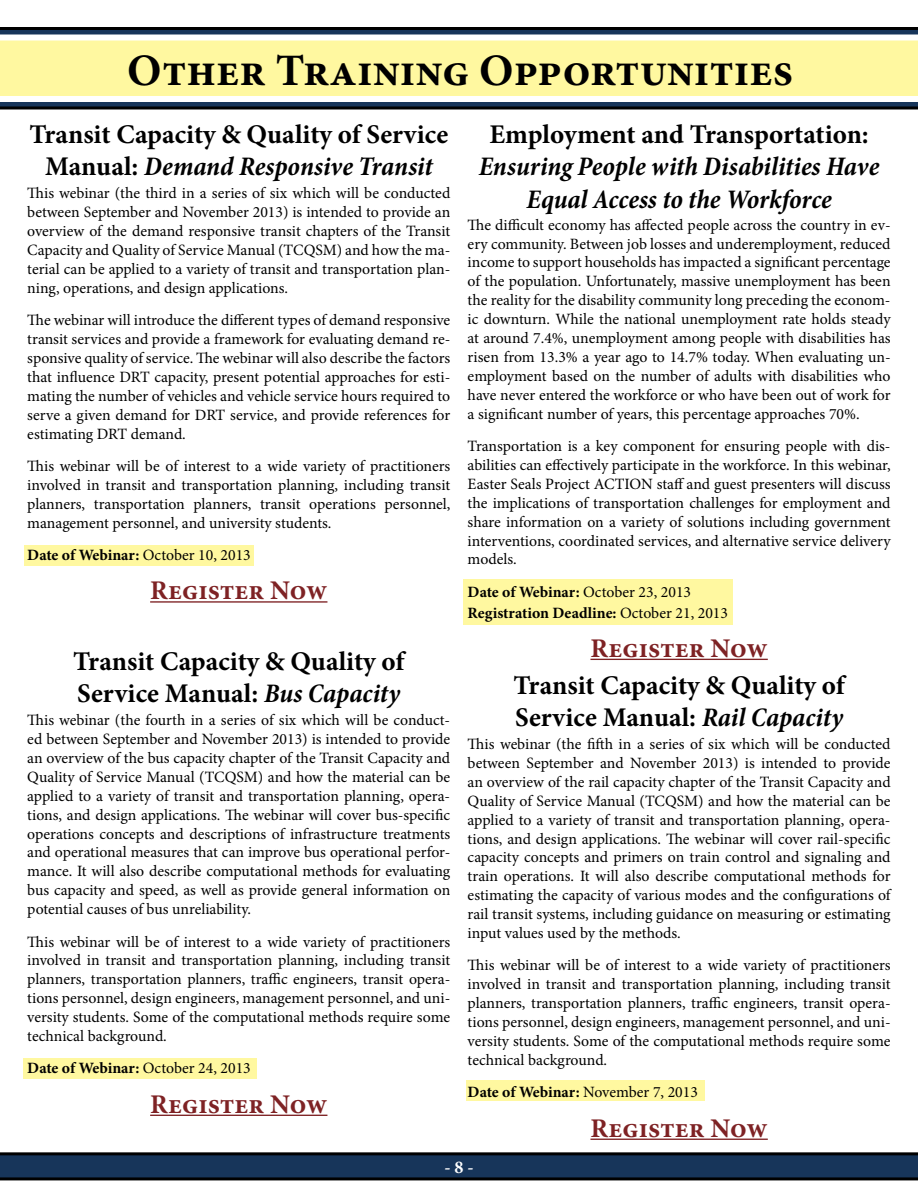
<style>
.page{position:relative;width:918px;height:1188px;background:#fff}
.page>*{position:absolute;margin:0;border:0;box-sizing:border-box;transform-origin:0 0}
.t1{font:700 45px "Minion Pro";color:#000}
.t2{font:700 27px/32.4px "Minion Pro";letter-spacing:.005em;color:#000}
.t3{font:italic 700 condensed 27px/32.4px "Minion Pro";letter-spacing:-.005em;color:#000;text-align:center}
.t4{font:700 27px "Minion Pro";color:#7e2224}
.t5{font:700 18px "Minion Pro";color:#fff}
.t6{font:15.75px/18.9px "Minion Pro";color:#000;text-align:justify}
.t7{font:700 15.75px/20.7px "Minion Pro";color:#000}
.s1{font-style:italic;font-stretch:condensed}
.s2{font-weight:400}
</style>
<div class="page">
<div style="left:24px;top:545px;width:229px;height:21px;background:#fff8a0"></div>
<div style="left:463px;top:579px;width:269px;height:45px;background:#fff8a0"></div>
<div style="left:24px;top:1058px;width:233px;height:21px;background:#fff8a0"></div>
<div style="left:466px;top:1080px;width:238px;height:21px;background:#fff8a0"></div>
<svg style="left:0;top:1152px;width:918px;height:28px;background:#152d4a"></svg>
<svg style="left:0;top:27px;width:918px;height:83px;background:#15263b"></svg>
<svg style="left:0;top:34px;width:918px;height:68px"></svg>
<hr style="left:150px;top:601px;width:177px;height:2px;background:#7e2224">
<hr style="left:590px;top:659px;width:178px;height:1px;background:#7e2224">
<hr style="left:150px;top:1115px;width:177px;height:1px;background:#7e2224">
<hr style="left:590px;top:1139px;width:178px;height:1px;background:#7e2224">
<h1 class="t1" style="left:127px;top:39px;width:668px">Other Training Opportunities</h1>
<h2 class="t2" style="left:29px;top:118px;width:420px;text-align:center">Transit Capacity &amp; Quality of Service<br>Manual: <span class="s1">Demand Responsive Transit</span></h2>
<p class="t6" style="left:27px;top:184px;width:425px">This webinar (the third in a series of six which will be conducted between September and November 2013) is intended to provide an overview of the demand responsive transit chapters of the Transit Capacity and Quality of Service Manual (TCQSM) and how the ma&shy;terial can be applied to a variety of transit and transportation plan&shy;ning, operations, and design applications.</p>
<p class="t6" style="left:27px;top:311px;width:425px">The webinar will introduce the different types of demand responsive transit services and provide a framework for evaluating demand re&shy;sponsive quality of service. The webinar will also describe the factors that influence DRT capacity, present potential approaches for esti&shy;mating the number of vehicles and vehicle service hours required to serve a given demand for DRT service, and provide references for estimating DRT demand.</p>
<p class="t6" style="left:27px;top:457px;width:425px">This webinar will be of interest to a wide variety of practitioners involved in transit and transportation planning, including transit planners, transportation planners, transit operations personnel, management personnel, and university students.</p>
<p class="t7" style="left:27px;top:545px;width:225px">Date of Webinar: <span class="s2">October 10, 2013</span></p>
<h2 class="t4" style="left:150px;top:572px;width:179px">Register Now</h2>
<h2 class="t2" style="left:489px;top:118px;width:381px">Employment and Transportation:</h2>
<h2 class="t3" style="left:479px;top:150px;width:402px">Ensuring People with Disabilities Have<br>Equal Access to the Workforce</h2>
<p class="t6" style="left:468px;top:215px;width:425px">The difficult economy has affected people across the country in ev&shy;ery community. Between job losses and underemployment, reduced income to support households has impacted a significant percentage of the population. Unfortunately, massive unemployment has been the reality for the disability community long preceding the econom&shy;ic downturn. While the national unemployment rate holds steady at around 7.4%, unemployment among people with disabilities has risen from 13.3% a year ago to 14.7% today. When evaluating un&shy;employment based on the number of adults with disabilities who have never entered the workforce or who have been out of work for a significant number of years, this percentage approaches 70%.</p>
<p class="t6" style="left:468px;top:437px;width:425px">Transportation is a key component for ensuring people with dis&shy;abilities can effectively participate in the workforce. In this webinar, Easter Seals Project ACTION staff and guest presenters will discuss the implications of transportation challenges for employment and share information on a variety of solutions including government interventions, coordinated services, and alternative service delivery models.</p>
<p class="t7" style="left:468px;top:581px;width:262px">Date of Webinar: <span class="s2">October 23, 2013<br></span>Registration Deadline: <span class="s2">October 21, 2013</span></p>
<h2 class="t4" style="left:590px;top:629px;width:179px">Register Now</h2>
<h2 class="t2" style="left:73px;top:644px;width:335px">Transit Capacity &amp; Quality of<br>Service Manual: <span class="s1">Bus Capacity</span></h2>
<p class="t6" style="left:27px;top:711px;width:425px">This webinar (the fourth in a series of six which will be conduct&shy;ed between September and November 2013) is intended to provide an overview of the bus capacity chapter of the Transit Capacity and Quality of Service Manual (TCQSM) and how the material can be applied to a variety of transit and transportation planning, opera&shy;tions, and design applications. The webinar will cover bus-specific operations concepts and descriptions of infrastructure treatments and operational measures that can improve bus operational perfor&shy;mance. It will also describe computational methods for evaluating bus capacity and speed, as well as provide general information on potential causes of bus unreliability.</p>
<p class="t6" style="left:27px;top:932px;width:425px">This webinar will be of interest to a wide variety of practitioners involved in transit and transportation planning, including transit planners, transportation planners, traffic engineers, transit opera&shy;tions personnel, design engineers, management personnel, and uni&shy;versity students. Some of the computational methods require some technical background.</p>
<p class="t7" style="left:27px;top:1058px;width:225px">Date of Webinar: <span class="s2">October 24, 2013</span></p>
<h2 class="t4" style="left:150px;top:1085px;width:179px">Register Now</h2>
<h2 class="t2" style="left:514px;top:668px;width:335px">Transit Capacity &amp; Quality of<br>Service Manual: <span class="s1">Rail Capacity</span></h2>
<p class="t6" style="left:468px;top:735px;width:425px">This webinar (the fifth in a series of six which will be conducted between September and November 2013) is intended to provide an overview of the rail capacity chapter of the Transit Capacity and Quality of Service Manual (TCQSM) and how the material can be applied to a variety of transit and transportation planning, opera&shy;tions, and design applications. The webinar will cover rail-specific capacity concepts and primers on train control and signaling and train operations. It will also describe computational methods for estimating the capacity of various modes and the configurations of rail transit systems, including guidance on measuring or estimating input values used by the methods.</p>
<p class="t6" style="left:468px;top:956px;width:425px">This webinar will be of interest to a wide variety of practitioners involved in transit and transportation planning, including transit planners, transportation planners, traffic engineers, transit opera&shy;tions personnel, design engineers, management personnel, and uni&shy;versity students. Some of the computational methods require some technical background.</p>
<p class="t7" style="left:468px;top:1082px;width:232px">Date of Webinar: <span class="s2">November 7, 2013</span></p>
<h2 class="t4" style="left:590px;top:1109px;width:179px">Register Now</h2>
<p class="t5" style="left:444px;top:1155px;width:31px">- 8 -</p>
</div>
